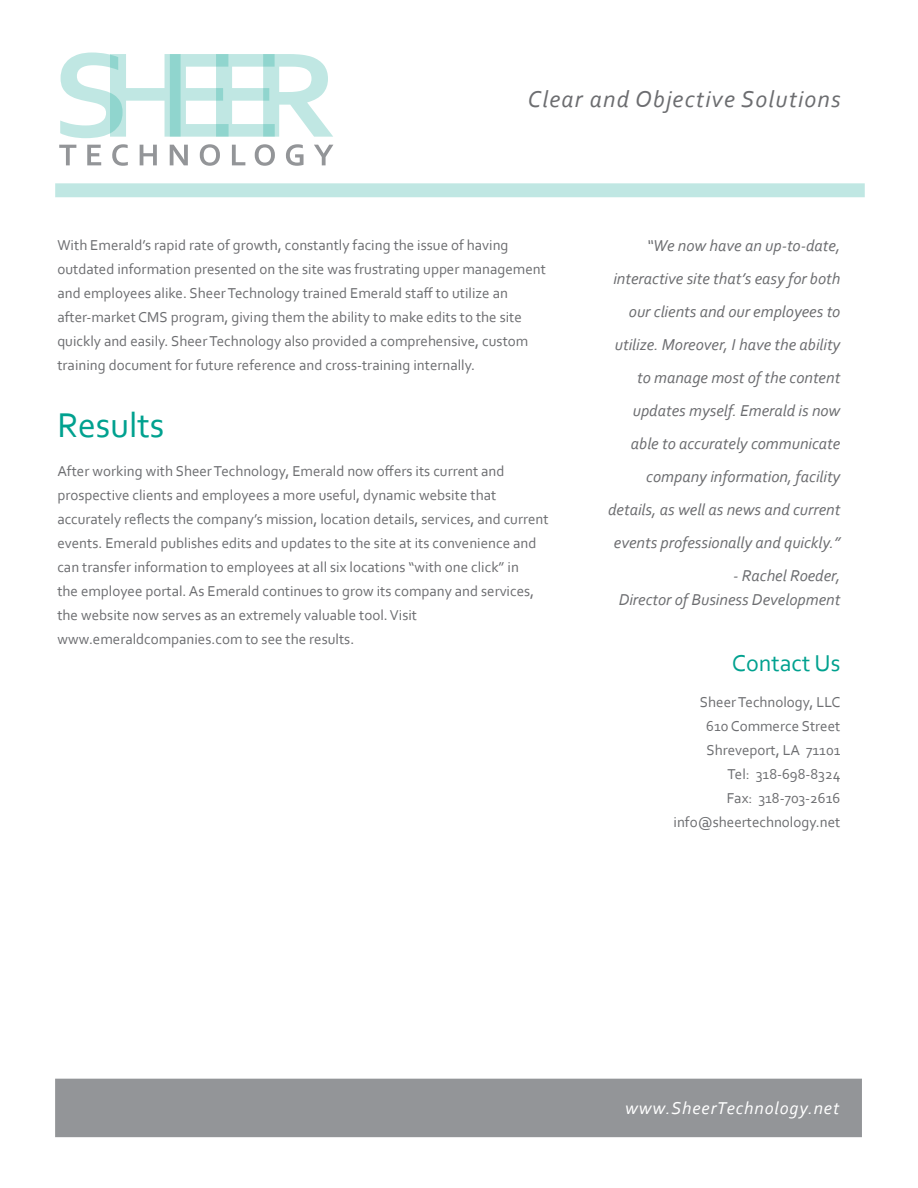
<style>
.page{position:relative;width:918px;height:1188px;background:#fff}
.page>*{position:absolute;margin:0;border:0;box-sizing:border-box;transform-origin:0 0}
.t1{font:36px "Corbel";color:#00a18f}
.t2{font:italic 24px "Corbel";letter-spacing:.05em;color:#6c6d70}
.t3{font:24px "Corbel";color:#00a18f}
.t4{font:italic 18px "Corbel";letter-spacing:.05em;color:#fff}
.t5{font:italic 16.5px/33px "Corbel";color:#6c6d70;text-align:right}
.t6{font:15px/24px "Corbel";color:#6c6d70}
</style>
<div class="page">
<div style="left:55px;top:183px;width:810px;height:14px;background:#c0e7e3"></div>
<svg style="left:60px;top:52px;width:273px;height:86px"></svg>
<svg style="left:59px;top:145px;width:17px;height:20px"></svg>
<svg style="left:87px;top:145px;width:14px;height:20px"></svg>
<svg style="left:112px;top:144px;width:16px;height:22px"></svg>
<svg style="left:140px;top:145px;width:17px;height:20px"></svg>
<svg style="left:170px;top:145px;width:18px;height:20px"></svg>
<svg style="left:200px;top:144px;width:20px;height:22px"></svg>
<svg style="left:232px;top:145px;width:13px;height:20px"></svg>
<svg style="left:255px;top:144px;width:20px;height:22px"></svg>
<svg style="left:286px;top:144px;width:18px;height:22px"></svg>
<svg style="left:314px;top:145px;width:19px;height:20px"></svg>
<div style="left:55px;top:1079px;width:807px;height:58px;background:#939598"></div>
<h2 class="t2" style="left:528px;top:84px;width:314px">Clear and Objective Solutions</h2>
<p class="t6" style="left:57px;top:233px;width:490px">With Emerald’s rapid rate of growth, constantly facing the issue of having outdated information presented on the site was frustrating upper management and employees alike. Sheer Technology trained Emerald staff to utilize an after-market CMS program, giving them the ability to make edits to the site quickly and easily. Sheer Technology also provided a comprehensive, custom training document for future reference and cross-training internally.</p>
<h1 class="t1" style="left:57px;top:403px;width:109px">Results</h1>
<p class="t6" style="left:57px;top:459px;width:493px">After working with Sheer Technology, Emerald now offers its current and prospective clients and employees a more useful, dynamic website that accurately reflects the company’s mission, location details, services, and current events. Emerald publishes edits and updates to the site at its convenience and can transfer information to employees at all six locations “with one click” in<br>the employee portal. As Emerald continues to grow its company and services, the website now serves as an extremely valuable tool. Visit www.emeraldcompanies.com to see the results.</p>
<p class="t5" style="left:608px;top:229px;width:234px">“We now have an up-to-date, interactive site that’s easy for both our clients and our employees to utilize. Moreover, I have the ability to manage most of the content updates myself. Emerald is now able to accurately communicate company information, facility details, as well as news and current events professionally and quickly.”</p>
<p class="t5" style="left:619px;top:563px;width:223px;line-height:24px">- Rachel Roeder,<br>Director of Business Development</p>
<h2 class="t3" style="left:732px;top:648px;width:110px">Contact Us</h2>
<p class="t6" style="left:674px;top:690px;width:168px;text-align:right">Sheer Technology, LLC<br>610 Commerce Street<br>Shreveport, LA 71101<br>Tel: 318-698-8324<br>Fax: 318-703-2616 info@sheertechnology.net</p>
<p class="t4" style="left:625px;top:1097px;width:216px">www.SheerTechnology.net</p>
</div>
